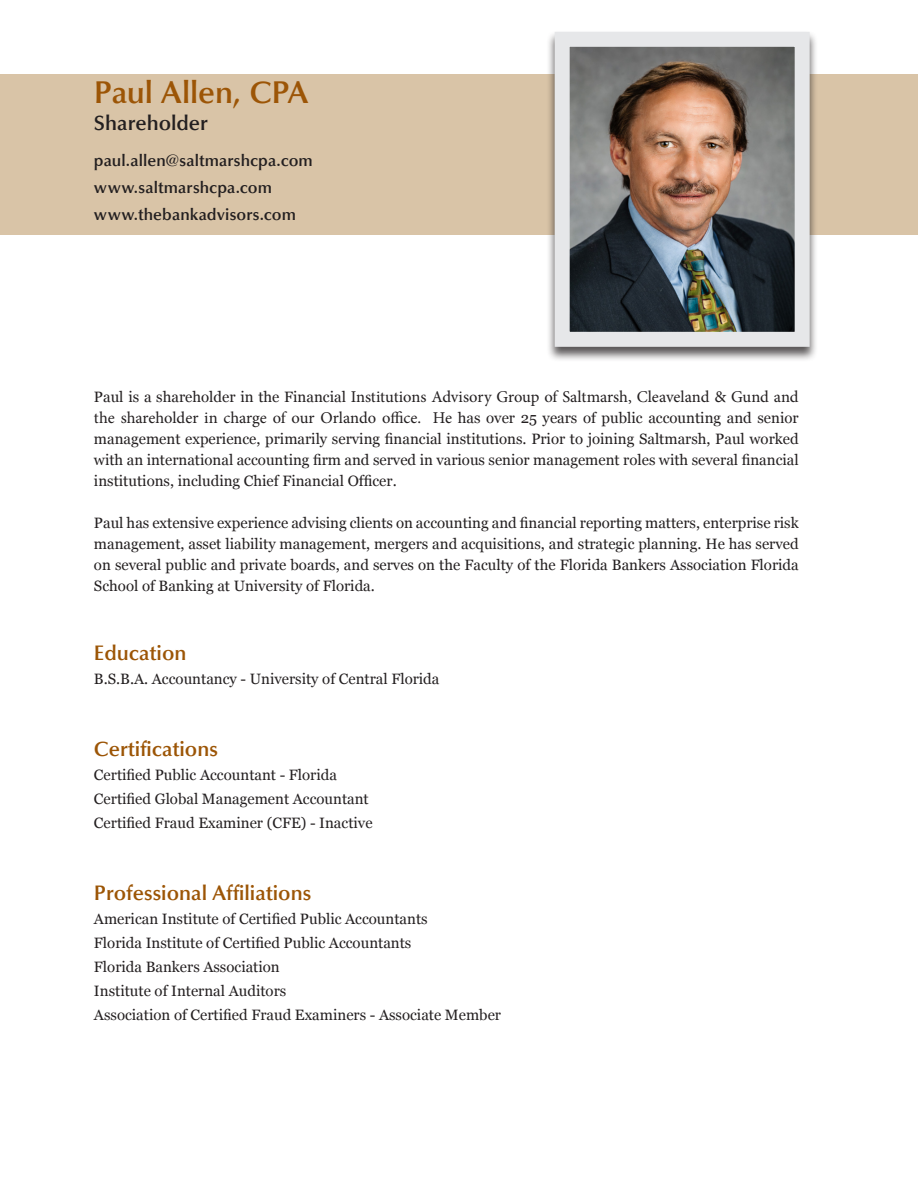
<style>
.page{position:relative;width:918px;height:1188px;background:#fff}
.page>*{position:absolute;margin:0;border:0;box-sizing:border-box;transform-origin:0 0}
.t1{font:600 31.5px "Optima";letter-spacing:-.005em;color:#9c5506}
.t2{font:600 21px "Optima";color:#9c5506}
.t3{font:600 21px "Optima";color:#231f20}
.t4{font:16.5px/21px "Minion Pro";letter-spacing:-.005em;color:#231f20}
.t5{font:600 16.5px "Optima";letter-spacing:.005em;color:#231f20}
.t6{font:15px/21px "Georgia";color:#231f20;text-align:justify}
.s1{font-family:"Georgia";font-size:15px}
</style>
<div class="page">
<div style="left:0;top:74px;width:918px;height:161px;background:#d9c4a7"></div>
<div style="left:546px;top:30px;width:272px;height:332px;background:#231f20;opacity:.75"></div>
<img style="left:571px;top:48px;width:223px;height:283px">
<div style="left:555px;top:32px;width:255px;height:315px;border:15px solid #e6e7e9"></div>
<p class="t1" style="left:94px;top:74px;width:216px">Paul Allen, CPA</p>
<p class="t3" style="left:94px;top:111px;width:115px">Shareholder</p>
<p class="t5" style="left:94px;top:151px;width:220px">paul.allen@saltmarshcpa.com</p>
<p class="t5" style="left:94px;top:178px;width:180px">www.saltmarshcpa.com</p>
<p class="t5" style="left:94px;top:205px;width:204px">www.thebankadvisors.com</p>
<p class="t4" style="left:94px;top:386px;width:706px"><span class="s1">Paul is a shareholder in the Financial</span> Institutions Advisory Group of Saltmarsh, Cleaveland &amp; Gund and the shareholder in charge of our Orlando office. He <span class="s1">has over 25 years of public accounting and senior</span></p>
<p class="t6" style="left:94px;top:429px;width:706px">management experience, primarily serving financial institutions. Prior to joining Saltmarsh, Paul worked with an international accounting firm and served in various senior management roles with several financial institutions, including Chief Financial Officer.</p>
<p class="t6" style="left:94px;top:513px;width:706px">Paul has extensive experience advising clients on accounting and financial reporting matters, enterprise risk management, asset liability management, mergers and acquisitions, and strategic planning. He has served on several public and private boards, and serves on the Faculty of the Florida Bankers Association Florida School of Banking at University of Florida.</p>
<p class="t2" style="left:94px;top:641px;width:94px">Education</p>
<p class="t6" style="left:94px;top:669px;width:347px">B.S.B.A. Accountancy - University of Central Florida</p>
<p class="t2" style="left:94px;top:737px;width:126px">Certifications</p>
<p class="t6" style="left:94px;top:765px;width:245px">Certified Public Accountant - Florida</p>
<p class="t6" style="left:94px;top:789px;width:276px">Certified Global Management Accountant</p>
<p class="t6" style="left:94px;top:813px;width:280px">Certified Fraud Examiner (CFE) - Inactive</p>
<p class="t2" style="left:94px;top:881px;width:219px">Professional Affiliations</p>
<p class="t6" style="left:94px;top:909px;width:335px">American Institute of Certified Public Accountants</p>
<p class="t6" style="left:94px;top:933px;width:319px">Florida Institute of Certified Public Accountants</p>
<p class="t6" style="left:94px;top:957px;width:187px">Florida Bankers Association</p>
<p class="t6" style="left:94px;top:981px;width:194px">Institute of Internal Auditors</p>
<p class="t6" style="left:94px;top:1005px;width:409px">Association of Certified Fraud Examiners - Associate Member</p>
</div>
